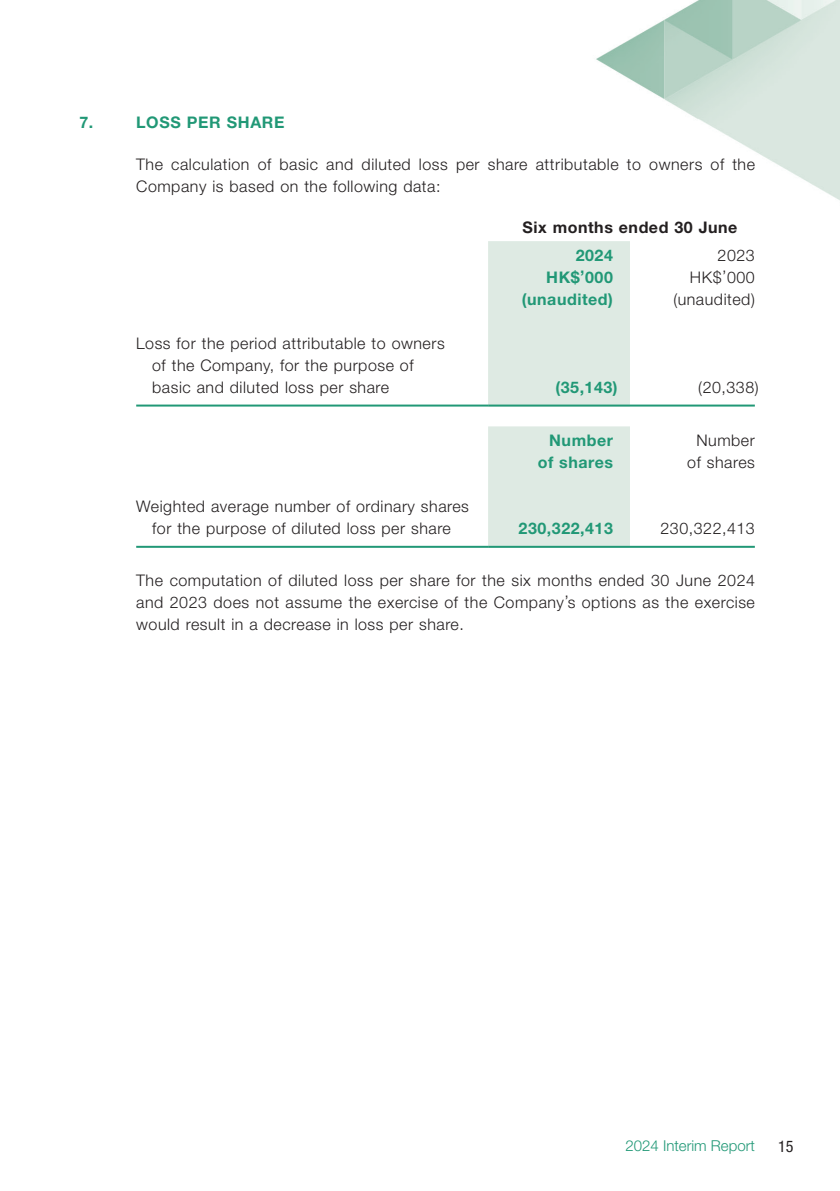
<style>
.page{position:relative;width:840px;height:1191px;background:#fff}
.page>*{position:absolute;margin:0;border:0;box-sizing:border-box;transform-origin:0 0}
.t1{font:300 16px/22px "Helvetica Neue LT Std";letter-spacing:.035em;color:#231f20}
.t2{font:700 16px "Helvetica Neue LT Std";letter-spacing:.035em;color:#219876}
.t3{font:700 16px "Helvetica Neue LT Std";letter-spacing:.035em;color:#231f20}
.t4{font:condensed 16px "Helvetica Neue LT Std";color:#231f20}
.t5{font:300 15px "Helvetica Neue LT Std";color:#219876}
</style>
<div class="page">
<img style="left:136px;top:0;width:703px;height:548px">
<div style="left:488px;top:241px;width:141px;height:163px;background:#deeae3"></div>
<hr style="left:136px;top:404px;width:352px;height:2px;background:#219876">
<hr style="left:488px;top:404px;width:141px;height:2px;background:#219876">
<hr style="left:629px;top:404px;width:125px;height:2px;background:#219876">
<div style="left:488px;top:426px;width:141px;height:120px;background:#deeae3"></div>
<hr style="left:136px;top:546px;width:352px;height:2px;background:#219876">
<hr style="left:488px;top:546px;width:141px;height:2px;background:#219876">
<hr style="left:629px;top:546px;width:125px;height:2px;background:#219876">
<p class="t2" style="left:79px;top:112px;width:15px">7.</p>
<p class="t2" style="left:136px;top:112px;width:150px">LOSS PER SHARE</p>
<p class="t1" style="left:136px;top:152px;width:620px">The calculation of basic and diluted loss per share attributable to owners of the<br>Company is based on the following data:</p>
<p class="t3" style="left:522px;top:218px;width:216px">Six months ended 30 June</p>
<p class="t2" style="left:575px;top:245px;width:39px">2024</p>
<p class="t1" style="left:717px;top:244px;width:39px">2023</p>
<p class="t2" style="left:546px;top:267px;width:68px">HK$’000</p>
<p class="t1" style="left:689px;top:266px;width:66px">HK$’000</p>
<p class="t2" style="left:521px;top:289px;width:92px">(unaudited)</p>
<p class="t1" style="left:673px;top:288px;width:83px">(unaudited)</p>
<p class="t1" style="left:152px;top:332px;width:294px;text-indent:-16px">Loss for the period attributable to owners of the Company, for the purpose of basic and diluted loss per share</p>
<p class="t2" style="left:555px;top:377px;width:64px">(35,143)</p>
<p class="t1" style="left:698px;top:376px;width:62px">(20,338)</p>
<p class="t2" style="left:549px;top:431px;width:65px">Number</p>
<p class="t1" style="left:696px;top:429px;width:60px">Number</p>
<p class="t2" style="left:537px;top:453px;width:77px">of shares</p>
<p class="t1" style="left:687px;top:451px;width:69px">of shares</p>
<p class="t1" style="left:136px;top:495px;width:334px;text-align:center">Weighted average number of ordinary shares for the purpose of diluted loss per share</p>
<p class="t2" style="left:518px;top:519px;width:96px">230,322,413</p>
<p class="t1" style="left:660px;top:517px;width:96px">230,322,413</p>
<p class="t1" style="left:136px;top:568px;width:620px;text-align:justify">The computation of diluted loss per share for the six months ended 30 June 2024 and 2023 does not assume the exercise of the Company’s options as the exercise would result in a decrease in loss per share.</p>
<p class="t5" style="left:625px;top:1136px;width:131px">2024 Interim Report</p>
<p class="t4" style="left:777px;top:1137px;width:17px">15</p>
</div>
